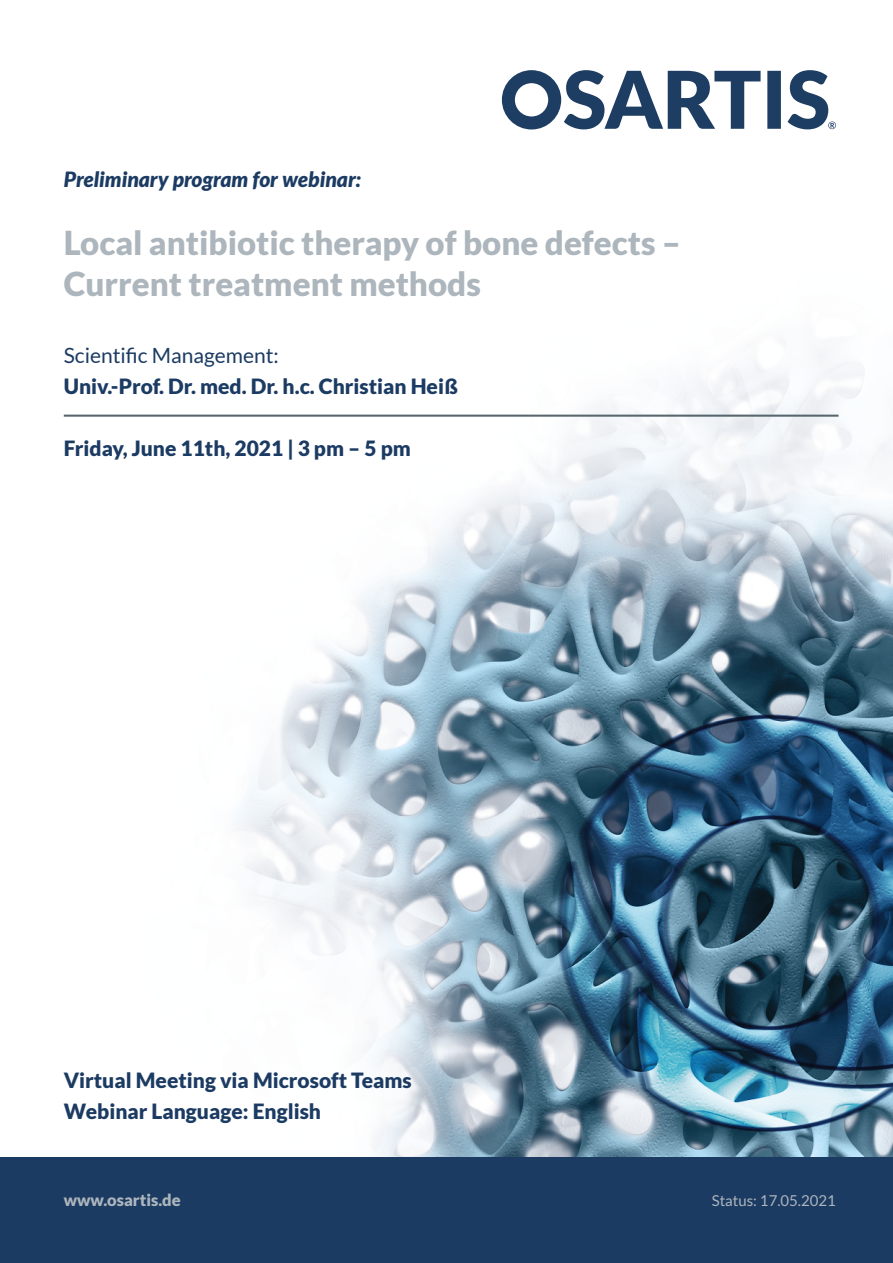
<style>
.page{position:relative;width:893px;height:1263px;background:#fff}
.page>*{position:absolute;margin:0;border:0;box-sizing:border-box;transform-origin:0 0}
.t1{font:900 33px/41.2px "Lato";color:#adb6bc}
.t2{font:900 21px/30.9px "Lato";color:#1c3b63}
.t3{font:italic 900 21px "Lato";color:#1c3b63}
.t4{font:21px "Lato";color:#1c3b63}
.t5{font:900 16.5px "Lato";color:#adb6bc}
.t6{font:15px "Lato";color:#adb6bc}
</style>
<div class="page">
<img style="left:130px;top:351px;width:763px;height:807px">
<div style="left:0;top:1158px;width:893px;height:105px;background:#1c3b63"></div>
<svg style="left:502px;top:70px;width:334px;height:59px"></svg>
<hr style="left:64px;top:415px;width:774px;height:2px;background:#57666d">
<p class="t3" style="left:64px;top:167px;width:299px">Preliminary program for webinar:</p>
<h1 class="t1" style="left:64px;top:221px;width:619px">Local antibiotic therapy of bone defects –<br>Current treatment methods</h1>
<p class="t4" style="left:64px;top:343px;width:217px">Scientific Management:</p>
<p class="t2" style="left:64px;top:370px;width:396px">Univ.-Prof. Dr. med. Dr. h.c. Christian Heiß</p>
<p class="t2" style="left:64px;top:432px;width:349px">Friday, June 11th, 2021 | 3 pm – 5 pm</p>
<p class="t2" style="left:64px;top:1065px;width:349px">Virtual Meeting via Microsoft Teams<br>Webinar Language: English</p>
<p class="t5" style="left:64px;top:1190px;width:119px">www.osartis.de</p>
<p class="t6" style="left:712px;top:1192px;width:126px">Status: 17.05.2021</p>
</div>
